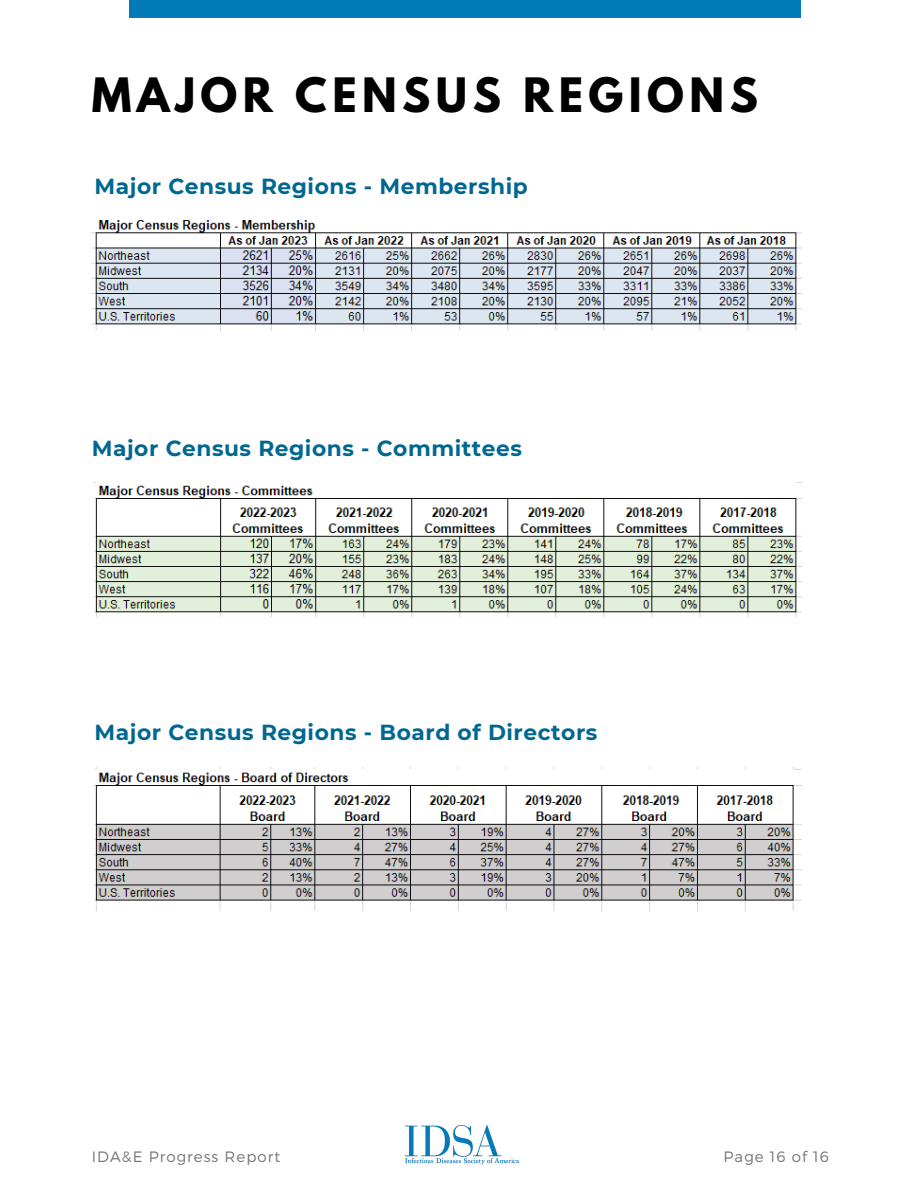
<style>
.page{position:relative;width:918px;height:1188px;background:#fff}
.page>*{position:absolute;margin:0;border:0;box-sizing:border-box;transform-origin:0 0}
.t1{font:700 42px "League Spartan";letter-spacing:.13em;color:#000}
.t2{font:700 21.75px "Montserrat";letter-spacing:.025em;color:#006890}
.t3{font:300 15px "Montserrat";letter-spacing:.07em;color:#737373}
</style>
<div class="page">
<img style="left:406px;top:1125px;width:112px;height:39px">
<div style="left:129px;top:0;width:672px;height:18px;background:#007bb8"></div>
<img style="left:92px;top:220px;width:710px;height:111px">
<img style="left:95px;top:485px;width:706px;height:132px">
<img style="left:95px;top:767px;width:706px;height:143px">
<p class="t1" style="left:92px;top:74px;width:668px">MAJOR CENSUS REGIONS</p>
<p class="t2" style="left:95px;top:173px;width:435px">Major Census Regions - Membership</p>
<p class="t2" style="left:92px;top:435px;width:432px">Major Census Regions - Committees</p>
<p class="t2" style="left:95px;top:719px;width:504px">Major Census Regions - Board of Directors</p>
<p class="t3" style="left:92px;top:1147px;width:190px">IDA&amp;E Progress Report</p>
<p class="t3" style="left:724px;top:1147px;width:107px">Page 16 of 16</p>
</div>
